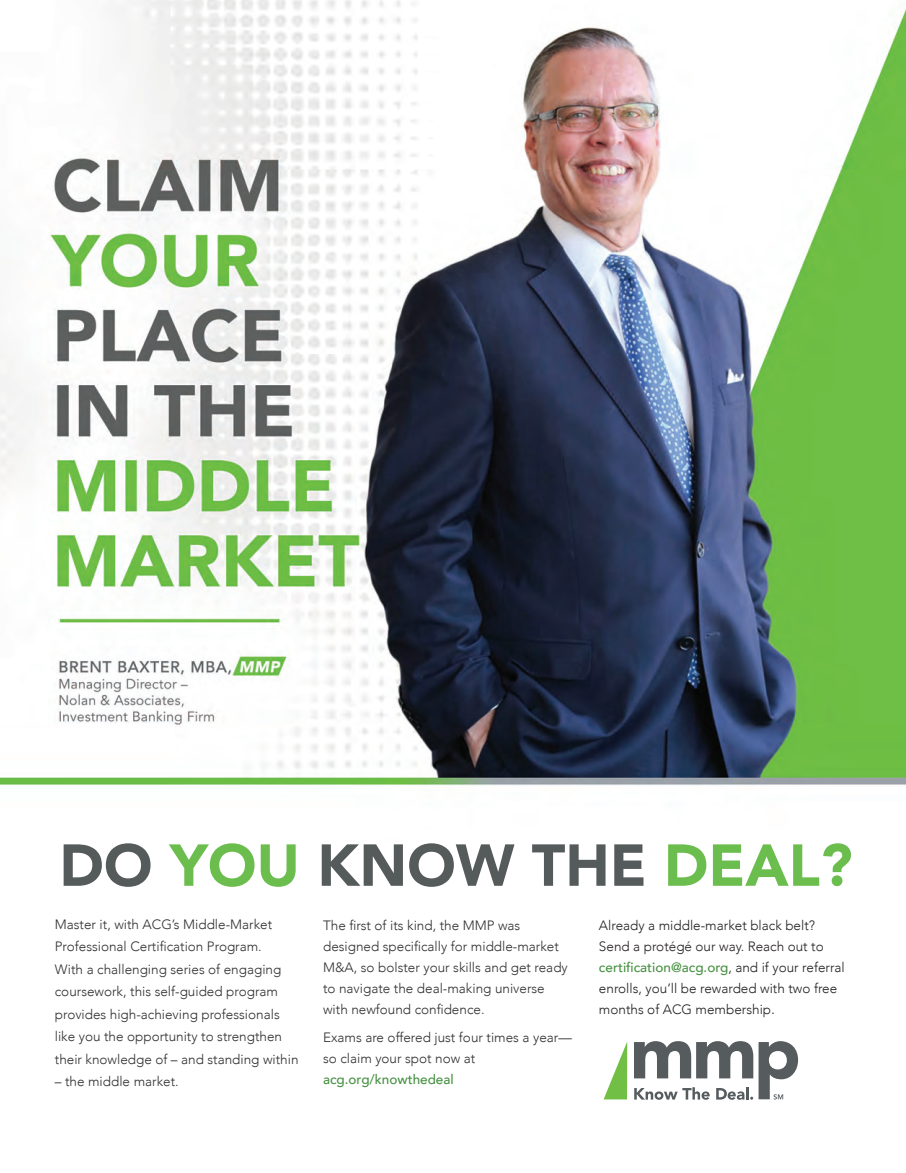
<style>
.page{position:relative;width:906px;height:1173px;background:#fff}
.page>*{position:absolute;margin:0;border:0;box-sizing:border-box;transform-origin:0 0}
.t1{font:900 58.5px "Avenir";color:#555a5a}
.t2{font:300 13.5px/22.5px "Avenir";color:#312f30}
.t3{font:300 13.5px/21px "Avenir";color:#231f20}
.t4{font:500 13.5px "Avenir";color:#479142}
.s1{color:#6bbe4d}
.s2{font-weight:500;color:#479142}
.s3{font-size:15px}
</style>
<div class="page">
<img style="left:0;top:0;width:906px;height:1100px">
<svg style="left:603px;top:1042px;width:24px;height:57px"></svg>
<svg style="left:634px;top:1041px;width:164px;height:59px"></svg>
<h1 class="t1" style="left:59px;top:815px;width:794px">DO <span class="s1">YOU</span> KNOW THE <span class="s1">DEAL?</span></h1>
<p class="t2" style="left:55px;top:913px;width:245px">Master it, with ACG’s Middle-Market Professional Certification Program.<br>With a challenging series of engaging coursework, this self-guided program provides high-achieving professionals like you the opportunity to strengthen their knowledge of – and standing within</p>
<p class="t2" style="left:55px;top:1070px;width:125px">– the middle market.</p>
<p class="t2" style="left:323px;top:914px;width:246px;line-height:21px">The first of its kind, the MMP was designed specifically for middle-market M&amp;A, so bolster your skills and get ready to navigate the deal-making universe with newfound confidence.</p>
<p class="t2" style="left:323px;top:1027px;width:250px;line-height:21px">Exams are offered just four times a year— so claim your spot now at</p>
<p class="t4" style="left:323px;top:1068px;width:132px">acg.org/knowthedeal</p>
<p class="t3" style="left:599px;top:914px;width:247px">Already a middle-market black belt?<br>Send a protégé our way. Reach out to <span class="s2">certification@acg.org</span>, and if your referral enrolls, you’ll be rewarded with two free months of ACG membership<span class="s3">.</span></p>
</div>
